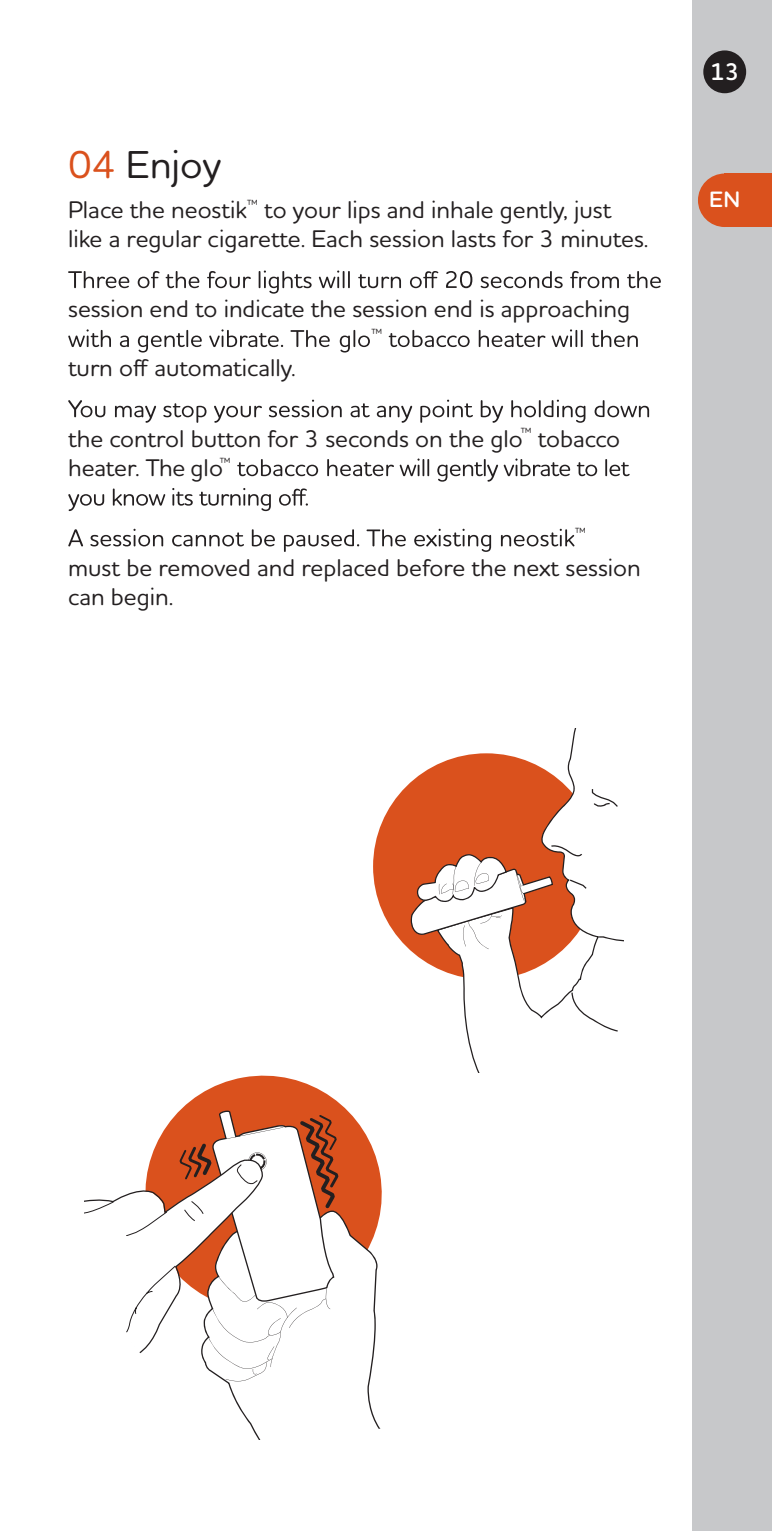
<style>
.page{position:relative;width:772px;height:1531px;background:#fff}
.page>*{position:absolute;margin:0;border:0;box-sizing:border-box;transform-origin:0 0}
.t1{font:500 39.6px "Houschka Rounded";color:#231f20}
.t2{font:500 24.4px/29.6px "Houschka Rounded";color:#231f20}
.t3{font:600 24.4px "Houschka Rounded";color:#fff}
.t4{font:600 22.8px "Houschka Rounded";color:#fff}
.t5{font:500 14.4px "Houschka Rounded";color:#231f20}
.s1{color:#da511d}
</style>
<div class="page">
<svg style="left:68px;top:270px;width:592px;height:24px"></svg>
<svg style="left:68px;top:329px;width:301px;height:23px"></svg>
<svg style="left:388px;top:329px;width:249px;height:18px"></svg>
<svg style="left:68px;top:400px;width:580px;height:23px"></svg>
<svg style="left:237px;top:458px;width:392px;height:24px"></svg>
<svg style="left:68px;top:488px;width:240px;height:23px"></svg>
<svg style="left:68px;top:529px;width:506px;height:23px"></svg>
<svg style="left:180px;top:1075px;width:202px;height:131px;fill:#da511d"></svg>
<svg style="left:84px;top:1110px;width:297px;height:330px"></svg>
<div style="left:373px;top:753px;width:226px;height:226px;background:#da511d;border-radius:50%"></div>
<svg style="left:436px;top:728px;width:188px;height:345px"></svg>
<svg style="left:409px;top:845px;width:213px;height:186px"></svg>
<svg style="left:590px;top:788px;width:28px;height:20px"></svg>
<div style="left:692px;top:0;width:79px;height:1531px;background:#c7c8ca"></div>
<div style="left:724px;top:173px;width:47px;height:54px;background:#da511d"></div>
<div style="left:697px;top:173px;width:54px;height:54px;background:#da511d;border-radius:50%"></div>
<div style="left:702px;top:50px;width:43px;height:43px;background:#231f20;border-radius:50%"></div>
<h1 class="t1" style="left:68px;top:138px;width:154px"><span class="s1">04</span> Enjoy</h1>
<p class="t2" style="left:68px;top:194px;width:581px">Place the neostik<sup>™</sup> to your lips and inhale gently, just like a regular cigarette. Each session lasts for 3 minutes.</p>
<p class="t2" style="left:68px;top:293px;width:563px">session end to indicate the session end is approaching</p>
<p class="t5" style="left:371px;top:324px;width:13px">™</p>
<p class="t2" style="left:68px;top:352px;width:229px">turn off automatically.</p>
<p class="t2" style="left:68px;top:423px;width:553px">the control button for 3 seconds on the glo<sup>™</sup> tobacco heater. The glo<sup>™</sup></p>
<p class="t5" style="left:574px;top:524px;width:13px">™</p>
<p class="t2" style="left:68px;top:552px;width:573px">must be removed and replaced before the next session can begin.</p>
<p class="t3" style="left:709px;top:56px;width:31px">13</p>
<p class="t4" style="left:708px;top:184px;width:33px">EN</p>
</div>
